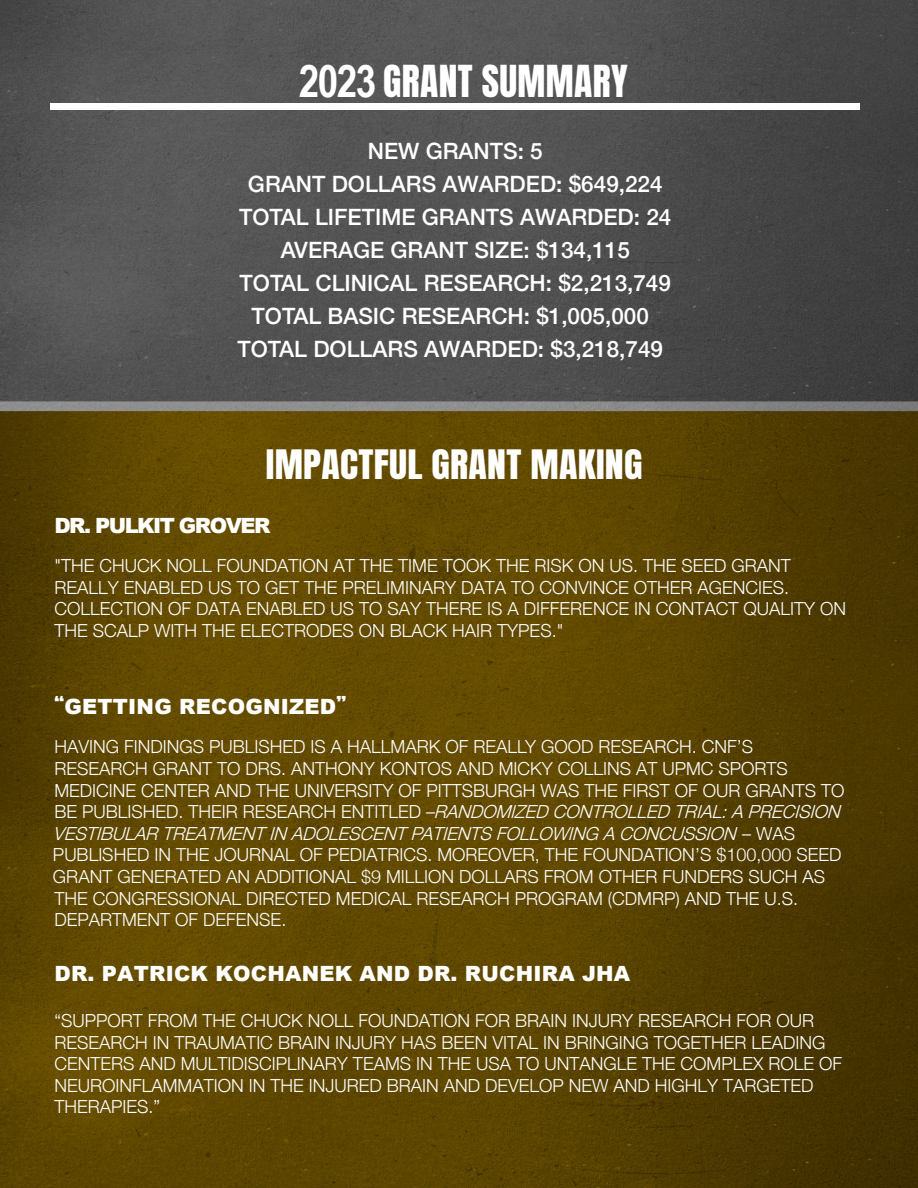
<style>
.page{position:relative;width:918px;height:1188px;background:#fff}
.page>*{position:absolute;margin:0;border:0;box-sizing:border-box;transform-origin:0 0}
.t1{font:37.5px "Anton";letter-spacing:.01em;color:#fff}
.t2{font:34.5px "Anton";letter-spacing:.005em;color:#fff;scale:1.1 1}
.t3{font:500 22.5px/33px "Helvetica Neue";color:#fff;text-align:center}
.t4{font:900 21px "Arial";letter-spacing:.01em;color:#fff}
.t5{font:900 21px "Arial";letter-spacing:-.07em;color:#fff}
.t6{font:300 18px/21.6px "Helvetica Neue";color:#fff}
.s1{font-family:"Arial Narrow";font-weight:700;font-size:45px}
.s2{font-family:"Anton";font-weight:400}
.s3{font-style:italic}
</style>
<div class="page">
<img style="left:0;top:0;width:918px;height:1188px">
<div style="left:50px;top:103px;width:810px;height:7px;background:#fff"></div>
<p class="t1" style="left:299px;top:62px;width:330px"><span class="s1">2023</span> GRANT SUMMARY</p>
<p class="t3" style="left:237px;top:133px;width:435px">NEW GRANTS: 5<br>GRANT DOLLARS AWARDED: $649,224<br>TOTAL LIFETIME GRANTS AWARDED: 24<br>AVERAGE GRANT SIZE: $134,115<br>TOTAL CLINICAL RESEARCH: $2,213,749<br>TOTAL BASIC RESEARCH: $1,005,000<br>TOTAL DOLLARS AWARDED: $3,218,749</p>
<p class="t2" style="left:266px;top:447px;width:344px">IMPACTFUL GRANT MAKING</p>
<p class="t5" style="left:54px;top:510px;width:218px">DR. PULKIT GROVER</p>
<p class="t6" style="left:54px;top:553px;width:793px">"THE CHUCK NOLL FOUNDATION AT THE TIME TOOK THE RISK ON US. THE SEED GRANT REALLY ENABLED US TO GET THE PRELIMINARY DATA TO CONVINCE OTHER AGENCIES.<br>COLLECTION OF DATA ENABLED US TO SAY THERE IS A DIFFERENCE IN CONTACT QUALITY ON THE SCALP WITH THE ELECTRODES ON BLACK HAIR TYPES."</p>
<p class="t4" style="left:54px;top:692px;width:293px"><span class="s2">“</span>GETTING RECOGNIZED<span class="s2">”</span></p>
<p class="t6" style="left:53px;top:735px;width:795px">HAVING FINDINGS PUBLISHED IS A HALLMARK OF REALLY GOOD RESEARCH. CNF’S RESEARCH GRANT TO DRS. ANTHONY KONTOS AND MICKY COLLINS AT UPMC SPORTS MEDICINE CENTER AND THE UNIVERSITY OF PITTSBURGH WAS THE FIRST OF OUR GRANTS TO B E P U B L I S H E D . T H E I R R E S E A R C H E N T I T L E D – <span class="s3">RANDOMIZEDCONTROLLEDTRIAL:APRECISION VESTIBULARTREATMENTINADOLESCENTPATIENTSFOLLOWING ACONCUSSION</span> – W A S PUBLISHED IN THE JOURNAL OF PEDIATRICS. MOREOVER, THE FOUNDATION’S $100,000 SEED GRANT GENERATED AN ADDITIONAL $9 MILLION DOLLARS FROM OTHER FUNDERS SUCH AS THE CONGRESSIONAL DIRECTED MEDICAL RESEARCH PROGRAM (CDMRP) AND THE U.S.<br>DEPARTMENT OF DEFENSE.</p>
<p class="t4" style="left:54px;top:958px;width:577px">DR. PATRICK KOCHANEK AND DR. RUCHIRA JHA</p>
<p class="t6" style="left:54px;top:1008px;width:789px">“SUPPORT FROM THE CHUCK NOLL FOUNDATION FOR BRAIN INJURY RESEARCH FOR OUR RESEARCH IN TRAUMATIC BRAIN INJURY HAS BEEN VITAL IN BRINGING TOGETHER LEADING CENTERS AND MULTIDISCIPLINARY TEAMS IN THE USA TO UNTANGLE THE COMPLEX ROLE OF NEUROINFLAMMATION IN THE INJURED BRAIN AND DEVELOP NEW AND HIGHLY TARGETED THERAPIES.”</p>
</div>
